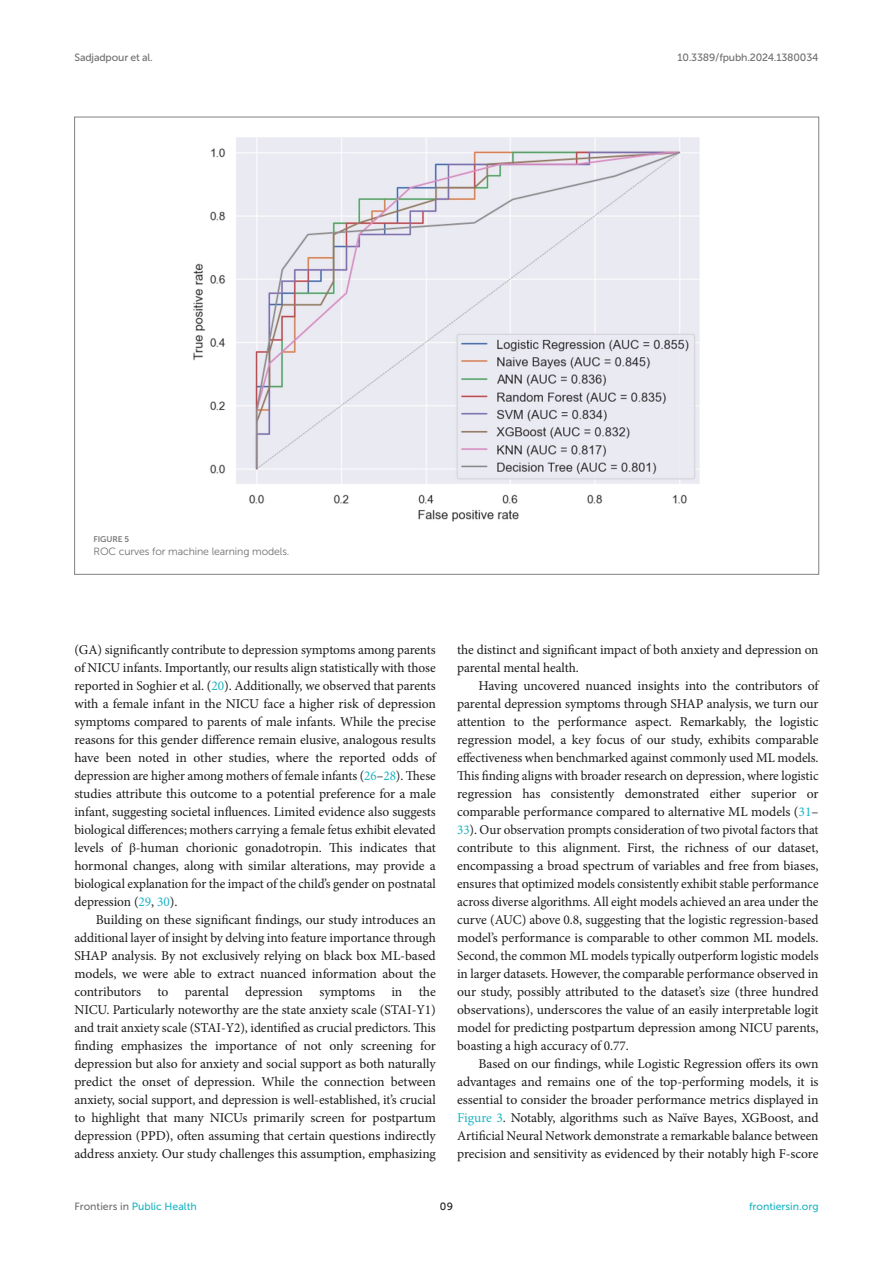
<style>
.page{position:relative;width:893px;height:1263px;background:#fff}
.page>*{position:absolute;margin:0;border:0;box-sizing:border-box;transform-origin:0 0}
.TEXT{font:13.5px/18px "Minion Pro";letter-spacing:-.005em;color:#1b1c1b;text-align:justify}
.t1{font:10.5px "Museo Sans 500";letter-spacing:-.015em;color:#706f70}
.t2{font:10.5px "Museo Sans 500";color:#1db5c3}
.FIG_LEG{font:10.5px "Museo Sans 300";letter-spacing:-.01em;color:#706f70}
.t3{font:10.5px "Museo Sans 500";color:#1b1c1b}
.FIG_HD{font:8.25px "Museo Sans 700";letter-spacing:-.01em;color:#7e7f7f}
.s1{color:#1db5c3}
.s2{font-family:"STIX General"}
.s3{color:#706f70}
</style>
<div class="page">
<img style="left:193px;top:137px;width:507px;height:385px">
<p class="t1" style="left:74px;top:51px;width:80px">Sadjadpour et al.</p>
<p class="t1" style="left:677px;top:51px;width:143px">10.3389/fpubh.2024.1380034</p>
<p class="FIG_HD" style="left:94px;top:534px;width:37px">FIGURE 5</p>
<p class="FIG_LEG" style="left:94px;top:546px;width:197px">ROC curves for machine learning models.</p>
<p class="TEXT" style="left:74px;top:641px;width:363px">(GA) significantly contribute to depression symptoms among parents of NICU infants. Importantly, our results align statistically with those reported in Soghier et al. (<span class="s1">20</span>). Additionally, we observed that parents with a female infant in the NICU face a higher risk of depression symptoms compared to parents of male infants. While the precise reasons for this gender difference remain elusive, analogous results have been noted in other studies, where the reported odds of depression are higher among mothers of female infants (<span class="s1">26</span>–<span class="s1">28</span>). These studies attribute this outcome to a potential preference for a male infant, suggesting societal influences. Limited evidence also suggests biological differences; mothers carrying a female fetus exhibit elevated levels of <span class="s2">β</span>-human chorionic gonadotropin. This indicates that hormonal changes, along with similar alterations, may provide a biological explanation for the impact of the child’s gender on postnatal depression (<span class="s1">29</span>, <span class="s1">30</span>).</p>
<p class="TEXT" style="left:74px;top:911px;width:363px;text-indent:21px">Building on these significant findings, our study introduces an additional layer of insight by delving into feature importance through SHAP analysis. By not exclusively relying on black box ML-based models, we were able to extract nuanced information about the contributors to parental depression symptoms in the NICU. Particularly noteworthy are the state anxiety scale (STAI-Y1) and trait anxiety scale (STAI-Y2), identified as crucial predictors. This finding emphasizes the importance of not only screening for depression but also for anxiety and social support as both naturally predict the onset of depression. While the connection between anxiety, social support, and depression is well-established, it’s crucial to highlight that many NICUs primarily screen for postpartum depression (PPD), often assuming that certain questions indirectly address anxiety. Our study challenges this assumption, emphasizing</p>
<p class="TEXT" style="left:457px;top:641px;width:363px">the distinct and significant impact of both anxiety and depression on parental mental health.</p>
<p class="TEXT" style="left:457px;top:677px;width:363px;text-indent:21px">Having uncovered nuanced insights into the contributors of parental depression symptoms through SHAP analysis, we turn our attention to the performance aspect. Remarkably, the logistic regression model, a key focus of our study, exhibits comparable effectiveness when benchmarked against commonly used ML models.<br>This finding aligns with broader research on depression, where logistic regression has consistently demonstrated either superior or comparable performance compared to alternative ML models (<span class="s1">31</span>– <span class="s1">33</span>). Our observation prompts consideration of two pivotal factors that contribute to this alignment. First, the richness of our dataset, encompassing a broad spectrum of variables and free from biases, ensures that optimized models consistently exhibit stable performance across diverse algorithms. All eight models achieved an area under the curve (AUC) above 0.8, suggesting that the logistic regression-based model’s performance is comparable to other common ML models.<br>Second, the common ML models typically outperform logistic models in larger datasets. However, the comparable performance observed in our study, possibly attributed to the dataset’s size (three hundred observations), underscores the value of an easily interpretable logit model for predicting postpartum depression among NICU parents, boasting a high accuracy of 0.77.</p>
<p class="TEXT" style="left:457px;top:1055px;width:363px;text-indent:21px">Based on our findings, while Logistic Regression offers its own advantages and remains one of the top-performing models, it is essential to consider the broader performance metrics displayed in <span class="s1">Figure 3</span>. Notably, algorithms such as Naïve Bayes, XGBoost, and Artificial Neural Network demonstrate a remarkable balance between precision and sensitivity as evidenced by their notably high F-score</p>
<p class="t2" style="left:74px;top:1200px;width:124px"><span class="s3">Frontiers in</span> Public Health</p>
<p class="t3" style="left:440px;top:1200px;width:15px">09</p>
<p class="t2" style="left:749px;top:1200px;width:71px">frontiersin.org</p>
</div>
